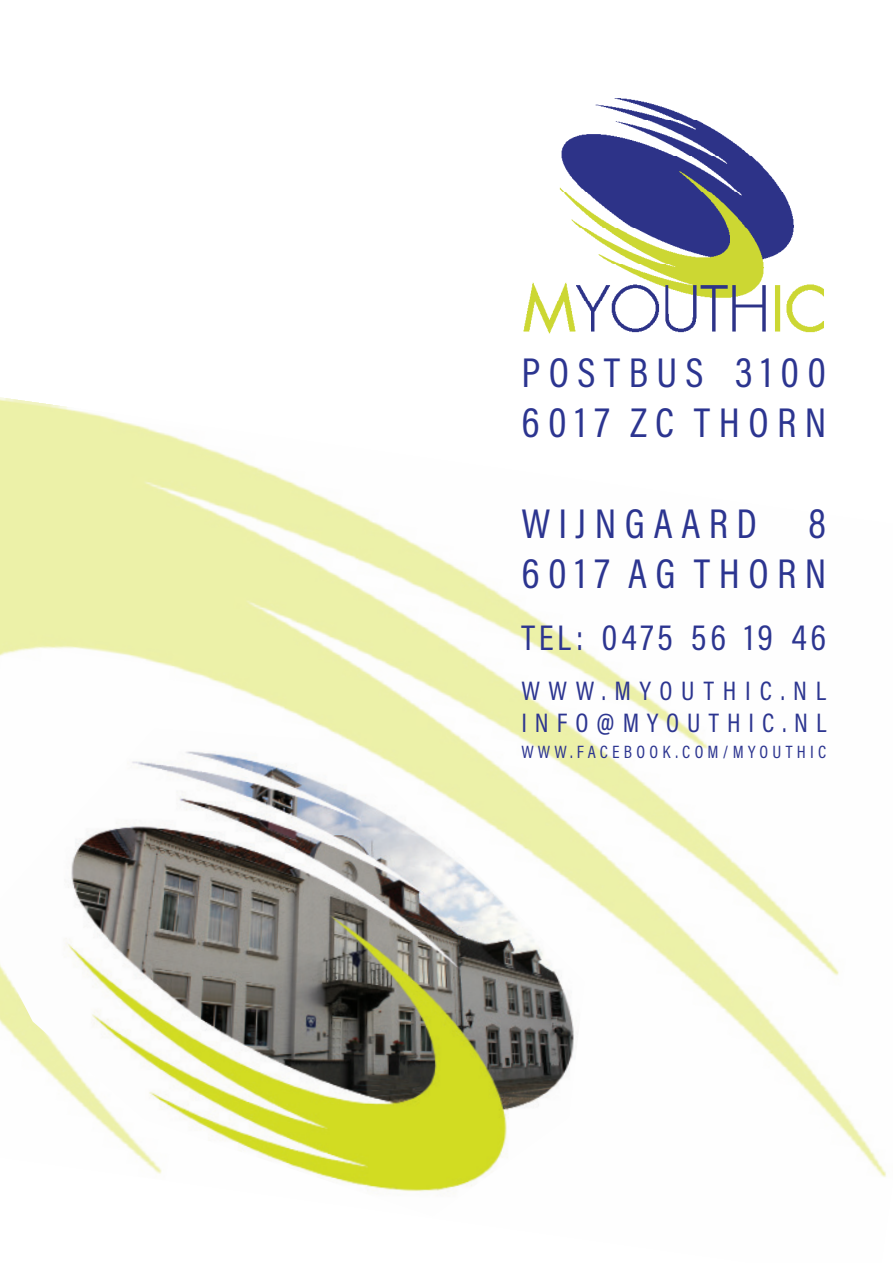
<style>
.page{position:relative;width:893px;height:1263px;background:#fff}
.page>*{position:absolute;margin:0;border:0;box-sizing:border-box;transform-origin:0 0}
.t1{font:42px/50.4px "Acumin Pro Cond";letter-spacing:.2em;color:#2c3590}
.t2{font:36px "Acumin Pro Cond";letter-spacing:.105em;color:#2c3590}
.t3{font:27px/32.4px "Acumin Pro Cond";letter-spacing:.305em;color:#2c3590}
.t4{font:18px "Acumin Pro Cond";letter-spacing:.235em;color:#2c3590}
</style>
<div class="page">
<img style="left:0;top:397px;width:886px;height:780px">
<img style="left:0;top:729px;width:584px;height:463px">
<img style="left:523px;top:98px;width:300px;height:236px">
<p class="t1" style="left:521px;top:346px;width:306px">POSTBUS 3100<br>6017 ZC THORN</p>
<p class="t1" style="left:521px;top:497px;width:306px">WIJNGAARD 8<br>6017 AG THORN</p>
<p class="t2" style="left:521px;top:614px;width:306px">TEL: 0475 56 19 46</p>
<p class="t3" style="left:521px;top:674px;width:307px">WWW.MYOUTHIC.NL<br>INFO@MYOUTHIC.NL</p>
<p class="t4" style="left:521px;top:740px;width:306px">WWW.FACEBOOK.COM/MYOUTHIC</p>
</div>
